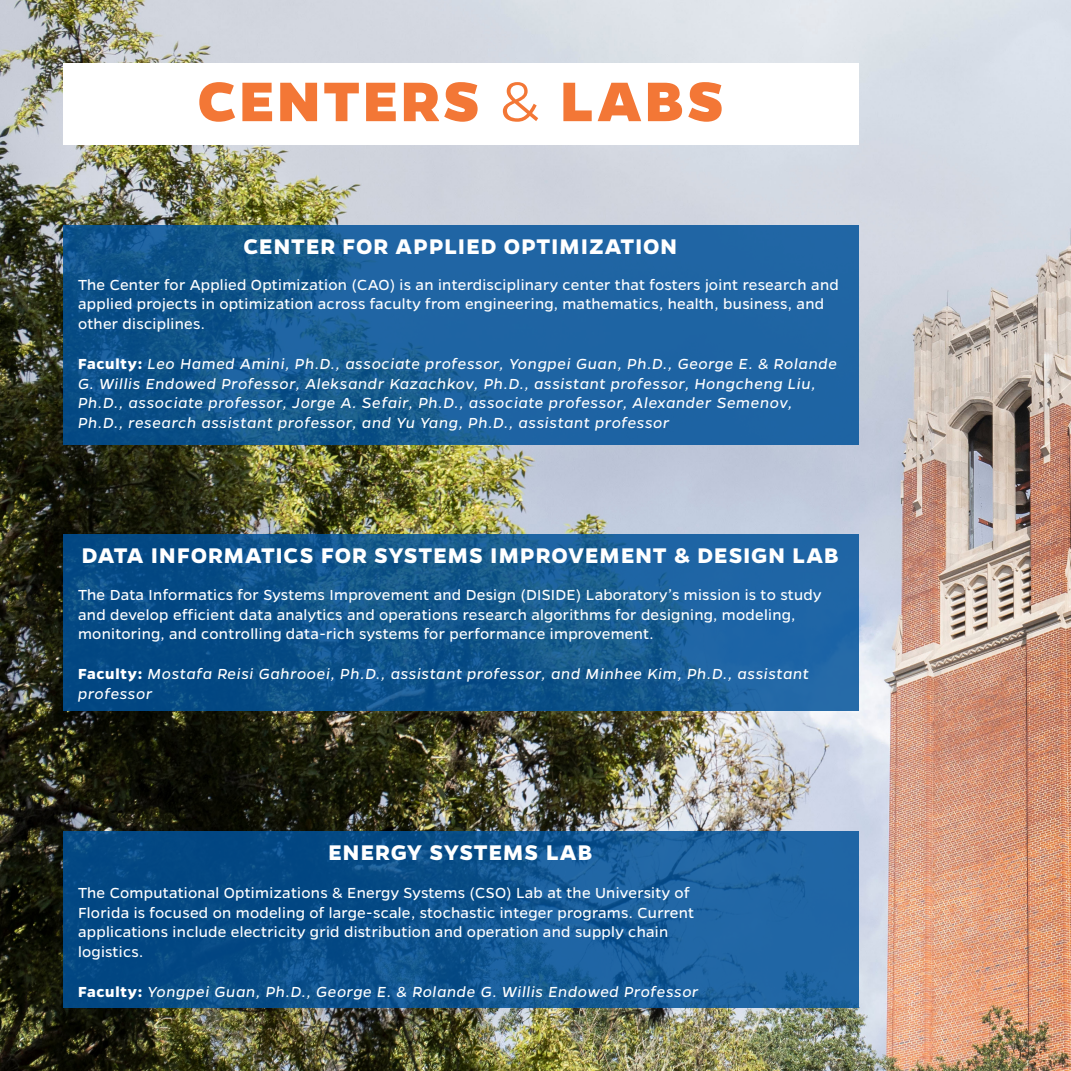
<style>
.page{position:relative;width:1071px;height:1071px;background:#fff}
.page>*{position:absolute;margin:0;border:0;box-sizing:border-box;transform-origin:0 0}
.t1{font:800 63px "Gentona";letter-spacing:.05em;color:#f37736}
.t2{font:700 23.97px "Gentona";letter-spacing:.045em;color:#fff}
.t3{font:16.45px/19.8px "Gentona";letter-spacing:.015em;color:#fff}
.t4{font:italic 16.45px/19.8px "Gentona";letter-spacing:.04em;color:#fff}
.s1{font-weight:300}
.s2{font-weight:700;font-style:normal}
</style>
<div class="page">
<img style="left:0;top:0;width:1071px;height:1071px">
<div style="left:63px;top:63px;width:795px;height:81px;background:#fff"></div>
<svg style="left:63px;top:225px;width:795px;height:219px;background:#195e99"></svg>
<svg style="left:63px;top:535px;width:795px;height:176px;background:#125790"></svg>
<svg style="left:63px;top:831px;width:795px;height:177px;background:#105591"></svg>
<p class="t1" style="left:198px;top:65px;width:528px">CENTERS <span class="s1">&amp;</span> LABS</p>
<p class="t2" style="left:243px;top:233px;width:435px">CENTER FOR APPLIED OPTIMIZATION</p>
<p class="t3" style="left:78px;top:274px;width:762px">The Center for Applied Optimization (CAO) is an interdisciplinary center that fosters joint research and applied projects in optimization across faculty from engineering, mathematics, health, business, and other disciplines.</p>
<p class="t4" style="left:78px;top:353px;width:760px"><span class="s2">Faculty:</span> Leo Hamed Amini, Ph.D., associate professor, Yongpei Guan, Ph.D., George E. &amp; Rolande G. Willis Endowed Professor, Aleksandr Kazachkov, Ph.D., assistant professor, Hongcheng Liu, Ph.D., associate professor, Jorge A. Sefair, Ph.D., associate professor, Alexander Semenov, Ph.D., research assistant professor, and Yu Yang, Ph.D., assistant professor</p>
<p class="t2" style="left:82px;top:542px;width:758px">DATA INFORMATICS FOR SYSTEMS IMPROVEMENT &amp; DESIGN LAB</p>
<p class="t3" style="left:78px;top:585px;width:745px">The Data Informatics for Systems Improvement and Design (DISIDE) Laboratory’s mission is to study and develop efficient data analytics and operations research algorithms for designing, modeling, monitoring, and controlling data-rich systems for performance improvement.</p>
<p class="t4" style="left:78px;top:664px;width:732px"><span class="s2">Faculty:</span> Mostafa Reisi Gahrooei, Ph.D., assistant professor, and Minhee Kim, Ph.D., assistant professor</p>
<p class="t2" style="left:328px;top:839px;width:265px">ENERGY SYSTEMS LAB</p>
<p class="t3" style="left:78px;top:883px;width:618px">The Computational Optimizations &amp; Energy Systems (CSO) Lab at the University of Florida is focused on modeling of large-scale, stochastic integer programs. Current applications include electricity grid distribution and operation and supply chain logistics.</p>
<p class="t4" style="left:78px;top:981px;width:622px"><span class="s2">Faculty:</span> Yongpei Guan, Ph.D., George E. &amp; Rolande G. Willis Endowed Professor</p>
</div>
